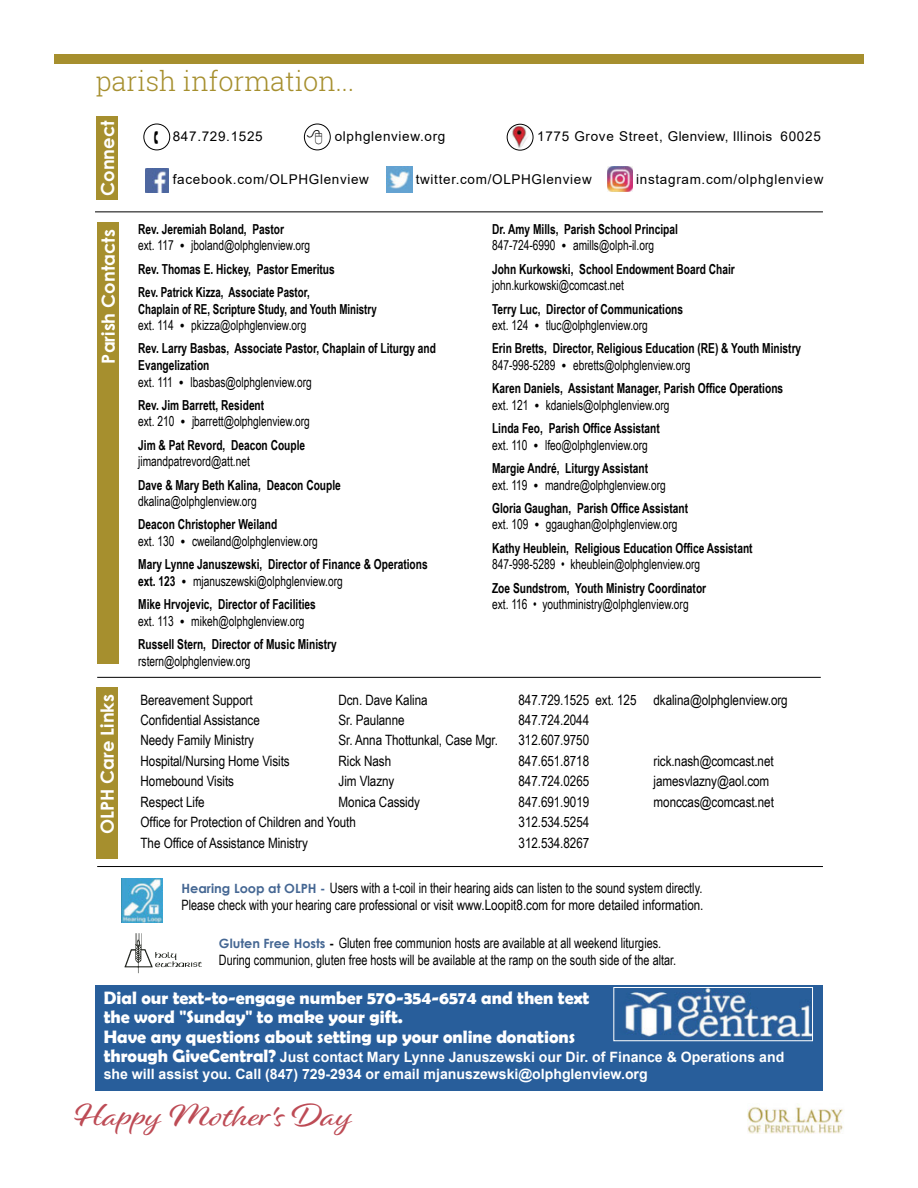
<style>
.page{position:relative;width:918px;height:1188px;background:#fff}
.page>*{position:absolute;margin:0;border:0;box-sizing:border-box;transform-origin:0 0}
.t1{font:33px "Alisha";color:#bd4b55;scale:1.14 1}
.t2{font:300 27px "Roboto Slab";color:#a68f2e}
.t3{font:700 18px/19.5px "Berlin Sans FB Demi";color:#fff}
.t4{font:700 18px "Century Gothic";color:#fff}
.t5{font:14.25px/17.1px "Cbckmr Arial Narrow";color:#000;scale:.93 1}
.t6{font:14.25px "Cbckmr Arial Narrow";color:#000}
.t7{font:700 14.25px/17.1px "Arial";color:#fff}
.t8{font:14.25px "Psplld Arial Narrow";letter-spacing:-.005em;color:#000}
.t9{font:13.8px "Cbckmr Arial Narrow";color:#000;scale:.9 1}
.t10{font:700 13.8px/23.2px "Ysgtwq Arial Narrow";color:#000;scale:.9 1}
.t11{font:700 13.8px "Rgchvs Arial Narrow";color:#000;scale:.9 1}
.t12{font:700 13.8px "Ysgtwq Arial Narrow";color:#000;scale:.86 1}
.t13{font:13.5px "Bhflmq Arial";letter-spacing:.05em;color:#000}
.t14{font:13.5px "Cbrbnh Arial";letter-spacing:.05em;color:#000}
.s1{font-family:"Adobe Garamond Pro"}
.s2{font-family:"Ysgtwq Arial Narrow";font-weight:700}
.s3{font-family:"Century Gothic";font-weight:700;font-size:12.75px;color:#456793}
.s4{font-family:"Century Gothic";font-weight:700;font-size:12.75px}
.s5{font-family:"Berlin Sans FB Demi";font-size:18px}
</style>
<div class="page">
<div style="left:54px;top:54px;width:810px;height:9px;background:#a68f2e"></div>
<img style="left:748px;top:1107px;width:95px;height:27px">
<hr style="left:97px;top:677px;width:724px;height:1px;background:#000">
<hr style="left:97px;top:866px;width:726px;height:1px;background:#000">
<div style="left:97px;top:222px;width:22px;height:442px;background:#a68f2e"></div>
<div style="left:96px;top:687px;width:22px;height:172px;background:#a68f2e"></div>
<img style="left:121px;top:879px;width:41px;height:44px">
<img style="left:124px;top:933px;width:78px;height:41px">
<hr style="left:95px;top:212px;width:728px;height:1px;background:#000">
<div style="left:143px;top:124px;width:27px;height:26px;border:1px solid #000;border-radius:50%"></div>
<div style="left:304px;top:124px;width:27px;height:26px;border:1px solid #000;border-radius:50%"></div>
<img style="left:146px;top:169px;width:23px;height:23px">
<img style="left:607px;top:167px;width:26px;height:25px">
<img style="left:506px;top:126px;width:27px;height:23px">
<img style="left:387px;top:167px;width:25px;height:25px">
<div style="left:97px;top:117px;width:21px;height:83px;background:#a68f2e"></div>
<svg style="left:521px;top:133px;width:13px;height:17px"></svg>
<div style="left:507px;top:124px;width:26px;height:27px;border:1px solid #000;border-radius:50%"></div>
<div style="left:95px;top:985px;width:728px;height:106px;background:#285e9b"></div>
<img style="left:625px;top:989px;width:186px;height:50px">
<div style="left:613px;top:987px;width:200px;height:54px;border:1px solid #fff"></div>
<div style="left:152px;top:968px;width:42px;height:8px;background:#fff"></div>
<h2 class="t2" style="left:96px;top:63px;width:260px">parish information...</h2>
<h3 class="t4" style="left:94px;top:196px;width:77px;rotate:-90deg">Connect</h3>
<h3 class="t4" style="left:95px;top:364px;width:136px;rotate:-90deg">Parish Contacts</h3>
<h3 class="t4" style="left:94px;top:834px;width:142px;rotate:-90deg">OLPH Care Links</h3>
<p class="t13" style="left:173px;top:127px;width:91px">847.729.1525</p>
<p class="t13" style="left:335px;top:127px;width:112px">olphglenview.org</p>
<p class="t14" style="left:537px;top:127px;width:285px">1775 Grove Street, Glenview, Illinois 60025</p>
<p class="t13" style="left:173px;top:170px;width:198px">facebook.com/OLPHGlenview</p>
<p class="t13" style="left:416px;top:170px;width:178px">twitter.com/OLPHGlenview</p>
<p class="t13" style="left:636px;top:170px;width:189px">instagram.com/olphglenview</p>
<p class="t10" style="left:138px;top:217px;width:164px">Rev. Jeremiah Boland, Pastor</p>
<p class="t9" style="left:138px;top:235px;width:193px">ext. 117 <span class="s1">•</span> jboland@olphglenview.org</p>
<p class="t10" style="left:138px;top:256px;width:220px">Rev. Thomas E. Hickey, Pastor Emeritus<br>Rev. Patrick Kizza, Associate Pastor,</p>
<p class="t12" style="left:138px;top:298px;width:279px">Chaplain of RE, Scripture Study, and Youth Ministry</p>
<p class="t9" style="left:138px;top:315px;width:188px">ext. 114 <span class="s1">•</span> pkizza@olphglenview.org</p>
<p class="t10" style="left:138px;top:340px;width:332px;line-height:16.5px">Rev. Larry Basbas, Associate Pastor, Chaplain of Liturgy and<br>Evangelization</p>
<p class="t9" style="left:138px;top:372px;width:194px">ext. 111 <span class="s1">•</span> lbasbas@olphglenview.org</p>
<p class="t10" style="left:138px;top:393px;width:142px">Rev. Jim Barrett, Resident</p>
<p class="t9" style="left:138px;top:411px;width:192px">ext. 210 <span class="s1">•</span> jbarrett@olphglenview.org</p>
<p class="t10" style="left:138px;top:433px;width:187px">Jim &amp; Pat Revord, Deacon Couple</p>
<p class="t9" style="left:138px;top:451px;width:126px">jimandpatrevord@att.net</p>
<p class="t10" style="left:138px;top:472px;width:227px">Dave &amp; Mary Beth Kalina, Deacon Couple</p>
<p class="t9" style="left:138px;top:491px;width:133px">dkalina@olphglenview.org</p>
<p class="t10" style="left:138px;top:512px;width:156px">Deacon Christopher Weiland</p>
<p class="t9" style="left:138px;top:531px;width:201px">ext. 130 <span class="s1">•</span> cweiland@olphglenview.org</p>
<p class="t10" style="left:138px;top:552px;width:323px">Mary Lynne Januszewski, Director of Finance &amp; Operations</p>
<p class="t9" style="left:138px;top:571px;width:229px"><span class="s2">ext. 123</span> <span class="s1">•</span> mjanuszewski@olphglenview.org</p>
<p class="t10" style="left:138px;top:592px;width:199px">Mike Hrvojevic, Director of Facilities</p>
<p class="t9" style="left:138px;top:611px;width:186px">ext. 113 <span class="s1">•</span> mikeh@olphglenview.org</p>
<p class="t10" style="left:138px;top:632px;width:222px">Russell Stern, Director of Music Ministry</p>
<p class="t9" style="left:138px;top:651px;width:126px">rstern@olphglenview.org</p>
<p class="t10" style="left:492px;top:217px;width:208px">Dr. Amy Mills, Parish School Principal</p>
<p class="t9" style="left:492px;top:235px;width:182px">847-724-6990 <span class="s1">•</span> amills@olph-il.org</p>
<p class="t10" style="left:492px;top:256px;width:271px">John Kurkowski, School Endowment Board Chair</p>
<p class="t9" style="left:492px;top:275px;width:148px">john.kurkowski@comcast.net</p>
<p class="t10" style="left:492px;top:296px;width:214px">Terry Luc, Director of Communications</p>
<p class="t9" style="left:492px;top:315px;width:175px">ext. 124 <span class="s1">•</span> tluc@olphglenview.org</p>
<p class="t10" style="left:492px;top:336px;width:345px">Erin Bretts, Director, Religious Education (RE) &amp; Youth Ministry</p>
<p class="t9" style="left:492px;top:355px;width:222px">847-998-5289 <span class="s1">•</span> ebretts@olphglenview.org</p>
<p class="t11" style="left:492px;top:378px;width:325px">Karen Daniels, Assistant Manager, Parish Office Operations</p>
<p class="t9" style="left:492px;top:395px;width:199px">ext. 121 <span class="s1">•</span> kdaniels@olphglenview.org</p>
<p class="t11" style="left:492px;top:418px;width:188px">Linda Feo, Parish Office Assistant</p>
<p class="t9" style="left:492px;top:435px;width:174px">ext. 110 <span class="s1">•</span> lfeo@olphglenview.org</p>
<p class="t10" style="left:492px;top:456px;width:175px">Margie André, Liturgy Assistant</p>
<p class="t9" style="left:492px;top:475px;width:195px">ext. 119 <span class="s1">•</span> mandre@olphglenview.org</p>
<p class="t11" style="left:492px;top:498px;width:219px">Gloria Gaughan, Parish Office Assistant</p>
<p class="t9" style="left:492px;top:514px;width:207px">ext. 109 <span class="s1">•</span> ggaughan@olphglenview.org</p>
<p class="t11" style="left:492px;top:537px;width:291px">Kathy Heublein, Religious Education Office Assistant</p>
<p class="t9" style="left:492px;top:554px;width:233px">847-998-5289 • kheublein@olphglenview.org</p>
<p class="t10" style="left:492px;top:575px;width:239px">Zoe Sundstrom, Youth Ministry Coordinator</p>
<p class="t9" style="left:492px;top:594px;width:220px">ext. 116 • youthministry@olphglenview.org</p>
<p class="t6" style="left:141px;top:689px;width:114px">Bereavement Support</p>
<p class="t6" style="left:339px;top:689px;width:91px">Dcn. Dave Kalina</p>
<p class="t6" style="left:519px;top:689px;width:271px">847.729.1525 ext. 125 dkalina@olphglenview.org</p>
<p class="t8" style="left:141px;top:710px;width:121px">Confidential Assistance</p>
<p class="t8" style="left:339px;top:710px;width:68px">Sr. Paulanne</p>
<p class="t8" style="left:519px;top:710px;width:72px">847.724.2044</p>
<p class="t6" style="left:141px;top:730px;width:115px">Needy Family Ministry</p>
<p class="t6" style="left:339px;top:730px;width:161px">Sr. Anna Thottunkal, Case Mgr.</p>
<p class="t6" style="left:519px;top:730px;width:72px">312.607.9750</p>
<p class="t6" style="left:141px;top:751px;width:151px">Hospital/Nursing Home Visits</p>
<p class="t6" style="left:339px;top:751px;width:54px">Rick Nash</p>
<p class="t6" style="left:519px;top:751px;width:72px">847.651.8718</p>
<p class="t6" style="left:654px;top:751px;width:122px">rick.nash@comcast.net</p>
<p class="t6" style="left:141px;top:771px;width:95px">Homebound Visits</p>
<p class="t6" style="left:339px;top:771px;width:57px">Jim Vlazny</p>
<p class="t6" style="left:519px;top:771px;width:72px">847.724.0265</p>
<p class="t6" style="left:654px;top:771px;width:117px">jamesvlazny@aol.com</p>
<p class="t6" style="left:141px;top:791px;width:66px">Respect Life</p>
<p class="t6" style="left:339px;top:791px;width:83px">Monica Cassidy</p>
<p class="t6" style="left:519px;top:791px;width:72px">847.691.9019</p>
<p class="t6" style="left:654px;top:791px;width:122px">monccas@comcast.net</p>
<p class="t8" style="left:141px;top:812px;width:217px">Office for Protection of Children and Youth</p>
<p class="t8" style="left:519px;top:812px;width:72px">312.534.5254</p>
<p class="t8" style="left:141px;top:832px;width:169px">The Office of Assistance Ministry</p>
<p class="t8" style="left:519px;top:832px;width:72px">312.534.8267</p>
<p class="t5" style="left:182px;top:879px;width:563px"><span class="s3">Hearing Loop at OLPH -</span> Users with a t-coil in their hearing aids can listen to the sound system directly.<br>Please check with your hearing care professional or visit www.Loopit8.com for more detailed information.</p>
<p class="t5" style="left:219px;top:934px;width:493px"><span class="s3">Gluten Free Hosts</span> <span class="s4">-</span> Gluten free communion hosts are available at all weekend liturgies.<br>During communion, gluten free hosts will be available at the ramp on the south side of the altar.</p>
<h3 class="t3" style="left:104px;top:988px;width:487px">Dial our text-to-engage number 570-354-6574 and then text the word "Sunday" to make your gift.<br>Have any questions about setting up your online donations</h3>
<p class="t7" style="left:104px;top:1049px;width:682px"><span class="s5">through GiveCentral?</span> Just contact Mary Lynne Januszewski our Dir. of Finance &amp; Operations and she will assist you. Call (847) 729-2934 or email mjanuszewski@olphglenview.org</p>
<h1 class="t1" style="left:73px;top:1095px;width:247px">Happy Mother's Day</h1>
</div>
